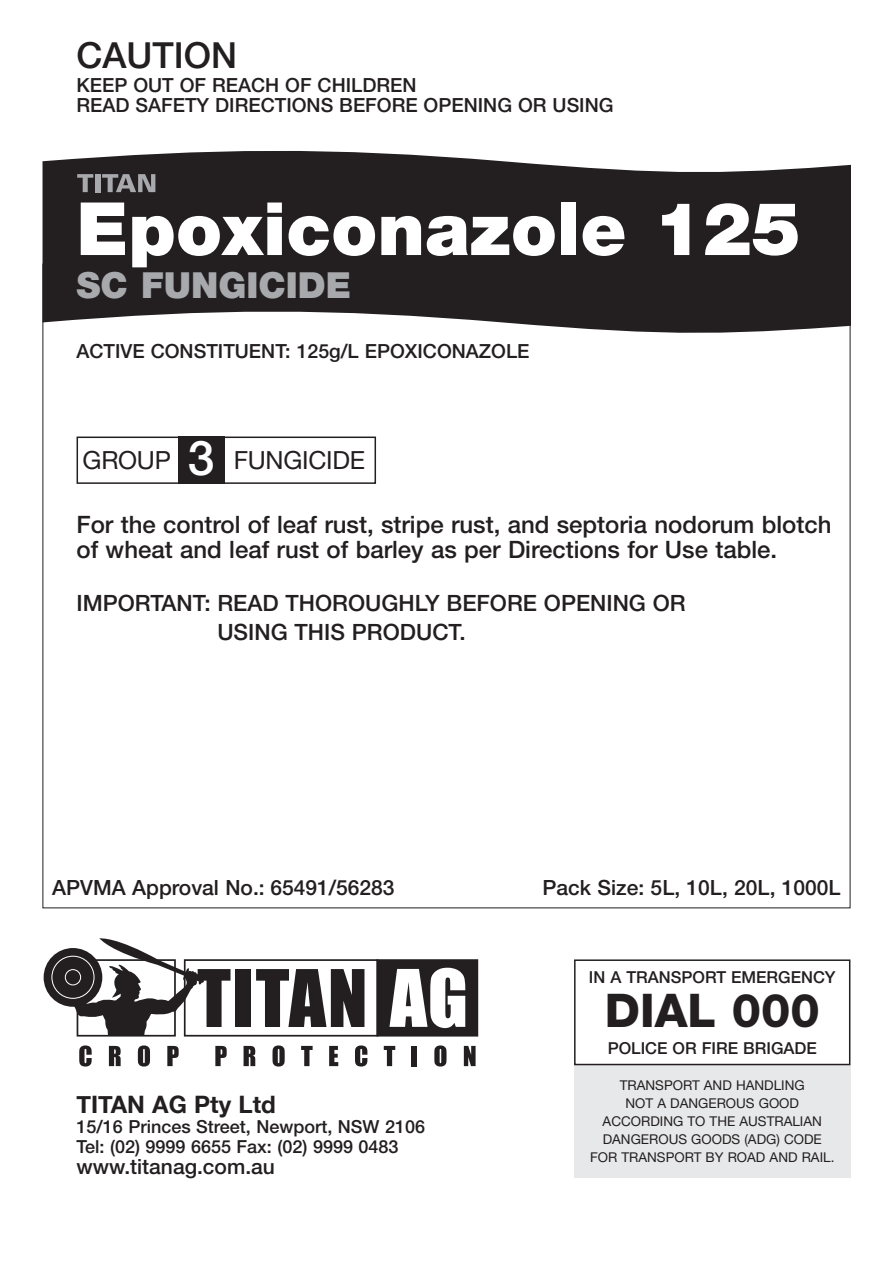
<style>
.page{position:relative;width:893px;height:1263px;background:#fff}
.page>*{position:absolute;margin:0;border:0;box-sizing:border-box;transform-origin:0 0}
.t1{font:900 73.5px "Helvetica Neue";color:#fff}
.t2{font:800 46.5px "Helvetica Neue";color:#231f20}
.t3{font:900 36px "Helvetica Neue";color:#a8a9ad}
.t4{font:500 36px "Helvetica Neue";color:#231f20}
.t5{font:25.05px "Helvetica Neue";letter-spacing:-.01em;color:#231f20}
.t6{font:500 24px/25.5px "Helvetica Neue";color:#231f20}
.t7{font:700 24px "Helvetica Neue";color:#231f20}
.t8{font:500 22.5px/28.5px "Helvetica Neue";color:#231f20}
.t9{font:500 21px "Helvetica Neue";color:#231f20}
.t10{font:500 19.5px/19.5px "Helvetica Neue";color:#231f20}
.t11{font:500 18px/19.5px "Helvetica Neue";color:#231f20}
.t12{font:500 16.5px "Helvetica Neue";color:#231f20}
.t13{font:13.5px/18px "Helvetica Neue";color:#231f20;text-align:center}
.s1{font-weight:500;font-size:48px;color:#fff}
</style>
<div class="page">
<svg style="left:43px;top:151px;width:807px;height:182px;background:#3c393a"></svg>
<svg style="left:77px;top:174px;width:16px;height:18px"></svg>
<div style="left:95px;top:174px;width:5px;height:18px;background:#a8a9ad"></div>
<svg style="left:102px;top:174px;width:53px;height:18px"></svg>
<div style="left:77px;top:436px;width:299px;height:48px;border:2px solid #231f20"></div>
<div style="left:178px;top:436px;width:46px;height:48px;background:#231f20"></div>
<div style="left:184px;top:959px;width:194px;height:77px;border:2px solid #231f20"></div>
<div style="left:377px;top:960px;width:100px;height:76px;background:#231f20"></div>
<div style="left:377px;top:959px;width:101px;height:77px;border:2px solid #231f20"></div>
<svg style="left:389px;top:968px;width:76px;height:60px"></svg>
<svg style="left:79px;top:1045px;width:13px;height:21px"></svg>
<svg style="left:109px;top:1046px;width:12px;height:20px"></svg>
<svg style="left:138px;top:1045px;width:12px;height:21px"></svg>
<svg style="left:167px;top:1046px;width:12px;height:20px"></svg>
<svg style="left:215px;top:1046px;width:12px;height:20px"></svg>
<svg style="left:244px;top:1046px;width:11px;height:20px"></svg>
<svg style="left:272px;top:1045px;width:13px;height:21px"></svg>
<svg style="left:301px;top:1046px;width:12px;height:20px"></svg>
<svg style="left:329px;top:1046px;width:9px;height:20px"></svg>
<svg style="left:355px;top:1045px;width:12px;height:21px"></svg>
<svg style="left:384px;top:1046px;width:11px;height:20px"></svg>
<div style="left:412px;top:1046px;width:5px;height:20px;background:#231f20"></div>
<svg style="left:434px;top:1045px;width:12px;height:21px"></svg>
<svg style="left:464px;top:1046px;width:12px;height:20px"></svg>
<svg style="left:256px;top:969px;width:108px;height:58px"></svg>
<div style="left:236px;top:969px;width:15px;height:58px;background:#231f20"></div>
<div style="left:44px;top:948px;width:58px;height:59px;background:#231f20;border-radius:50%"></div>
<svg style="left:51px;top:938px;width:180px;height:97px"></svg>
<div style="left:574px;top:1065px;width:276px;height:113px;background:#e7e8e9"></div>
<div style="left:574px;top:959px;width:276px;height:106px;border:2px solid #231f20"></div>
<h3 class="t4" style="left:77px;top:43px;width:162px">CAUTION</h3>
<p class="t10" style="left:77px;top:78px;width:539px">KEEP OUT OF REACH OF CHILDREN<br>READ SAFETY DIRECTIONS BEFORE OPENING OR USING</p>
<h1 class="t1" style="left:77px;top:203px;width:726px">Epoxiconazole 125</h1>
<h3 class="t3" style="left:77px;top:273px;width:276px">SC FUNGICIDE</h3>
<p class="t10" style="left:77px;top:343px;width:454px">ACTIVE CONSTITUENT: 125g/L EPOXICONAZOLE</p>
<p class="t5" style="left:83px;top:451px;width:284px">GROUP <span class="s1">3</span> FUNGICIDE</p>
<p class="t6" style="left:77px;top:513px;width:756px">For the control of leaf rust, stripe rust, and septoria nodorum blotch of wheat and leaf rust of barley as per Directions for Use table.</p>
<p class="t8" style="left:217px;top:591px;width:470px;text-indent:-141px">IMPORTANT: READ THOROUGHLY BEFORE OPENING OR<br>USING THIS PRODUCT.</p>
<p class="t9" style="left:52px;top:879px;width:344px">APVMA Approval No.: 65491/56283</p>
<p class="t9" style="left:542px;top:879px;width:300px">Pack Size: 5L, 10L, 20L, 1000L</p>
<p class="t7" style="left:77px;top:1090px;width:201px">TITAN AG Pty Ltd</p>
<p class="t11" style="left:77px;top:1118px;width:350px">15/16 Princes Street, Newport, NSW 2106<br>Tel: (02) 9999 6655 Fax: (02) 9999 0483</p>
<p class="t9" style="left:77px;top:1159px;width:200px">www.titanag.com.au</p>
<p class="t12" style="left:589px;top:971px;width:248px">IN A TRANSPORT EMERGENCY</p>
<h2 class="t2" style="left:605px;top:994px;width:217px">DIAL 000</h2>
<p class="t12" style="left:608px;top:1042px;width:211px">POLICE OR FIRE BRIGADE</p>
<p class="t13" style="left:590px;top:1078px;width:246px">TRANSPORT AND HANDLING<br>NOT A DANGEROUS GOOD<br>ACCORDING TO THE AUSTRALIAN<br>DANGEROUS GOODS (ADG) CODE<br>FOR TRANSPORT BY ROAD AND RAIL.</p>
</div>
